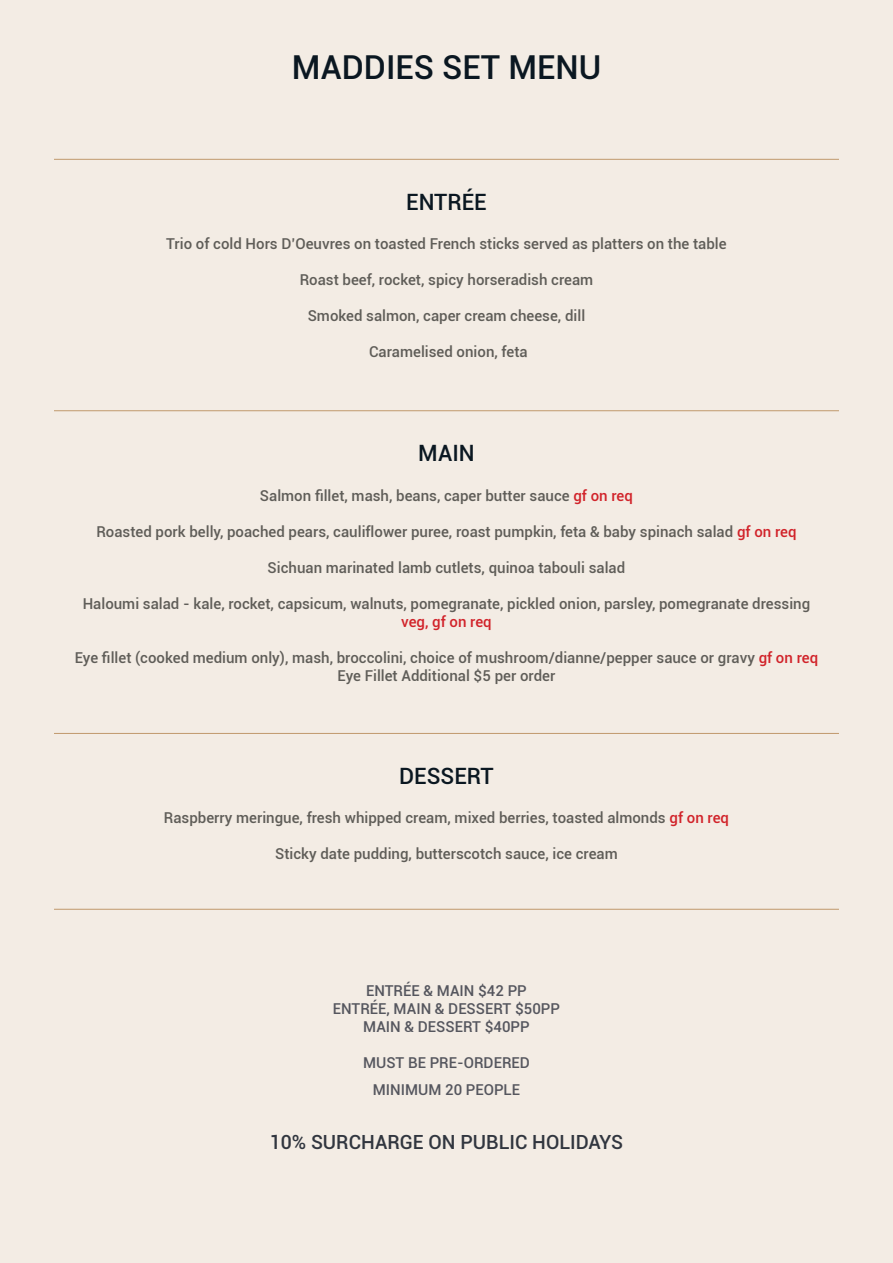
<style>
.page{position:relative;width:893px;height:1263px;background:#f3ece4}
.page>*{position:absolute;margin:0;border:0;box-sizing:border-box;transform-origin:0 0}
.t1{font:500 33px "Roboto";color:#0a1721}
.t2{font:500 22.5px "Roboto";color:#0a1721}
.t3{font:500 19.5px "Roboto";color:#31363f}
.t4{font:500 15px "Roboto";color:#5f5d58}
.t5{font:500 15px "Roboto";color:#55565e}
.t6{font:500 15px "Roboto";color:#d1232a}
.s1{color:#d1232a}
</style>
<div class="page">
<hr style="left:54px;top:159px;width:785px;height:1px;background:#c0996c">
<hr style="left:54px;top:410px;width:785px;height:1px;background:#c0996c">
<hr style="left:54px;top:733px;width:785px;height:1px;background:#c0996c">
<hr style="left:54px;top:909px;width:785px;height:1px;background:#c0996c">
<p class="t1" style="left:292px;top:44px;width:311px">MADDIES SET MENU</p>
<p class="t2" style="left:406px;top:186px;width:82px">ENTRÉE</p>
<p class="t4" style="left:166px;top:233px;width:562px">Trio of cold Hors D’Oeuvres on toasted French sticks served as platters on the table</p>
<p class="t4" style="left:300px;top:269px;width:295px">Roast beef, rocket, spicy horseradish cream</p>
<p class="t4" style="left:308px;top:305px;width:279px">Smoked salmon, caper cream cheese, dill</p>
<p class="t4" style="left:369px;top:341px;width:160px">Caramelised onion, feta</p>
<p class="t2" style="left:418px;top:437px;width:58px">MAIN</p>
<p class="t4" style="left:260px;top:485px;width:374px">Salmon fillet, mash, beans, caper butter sauce <span class="s1">gf on req</span></p>
<p class="t4" style="left:96px;top:521px;width:702px">Roasted pork belly, poached pears, cauliflower puree, roast pumpkin, feta &amp; baby spinach salad <span class="s1">gf on req</span></p>
<p class="t4" style="left:268px;top:557px;width:359px">Sichuan marinated lamb cutlets, quinoa tabouli salad</p>
<p class="t4" style="left:83px;top:593px;width:729px">Haloumi salad - kale, rocket, capsicum, walnuts, pomegranate, pickled onion, parsley, pomegranate dressing</p>
<p class="t6" style="left:401px;top:611px;width:92px">veg, gf on req</p>
<p class="t4" style="left:75px;top:647px;width:745px">Eye fillet (cooked medium only), mash, broccolini, choice of mushroom/dianne/pepper sauce or gravy <span class="s1">gf on req</span></p>
<p class="t4" style="left:338px;top:665px;width:219px">Eye Fillet Additional $5 per order</p>
<p class="t2" style="left:399px;top:760px;width:96px">DESSERT</p>
<p class="t4" style="left:164px;top:807px;width:567px">Raspberry meringue, fresh whipped cream, mixed berries, toasted almonds <span class="s1">gf on req</span></p>
<p class="t4" style="left:275px;top:843px;width:344px">Sticky date pudding, butterscotch sauce, ice cream</p>
<p class="t5" style="left:366px;top:980px;width:162px">ENTRÉE &amp; MAIN $42 PP</p>
<p class="t5" style="left:333px;top:998px;width:229px">ENTRÉE, MAIN &amp; DESSERT $50PP</p>
<p class="t5" style="left:363px;top:1016px;width:168px">MAIN &amp; DESSERT $40PP</p>
<p class="t5" style="left:363px;top:1052px;width:168px">MUST BE PRE-ORDERED</p>
<p class="t5" style="left:373px;top:1079px;width:149px">MINIMUM 20 PEOPLE</p>
<p class="t3" style="left:270px;top:1128px;width:355px">10% SURCHARGE ON PUBLIC HOLIDAYS</p>
</div>
